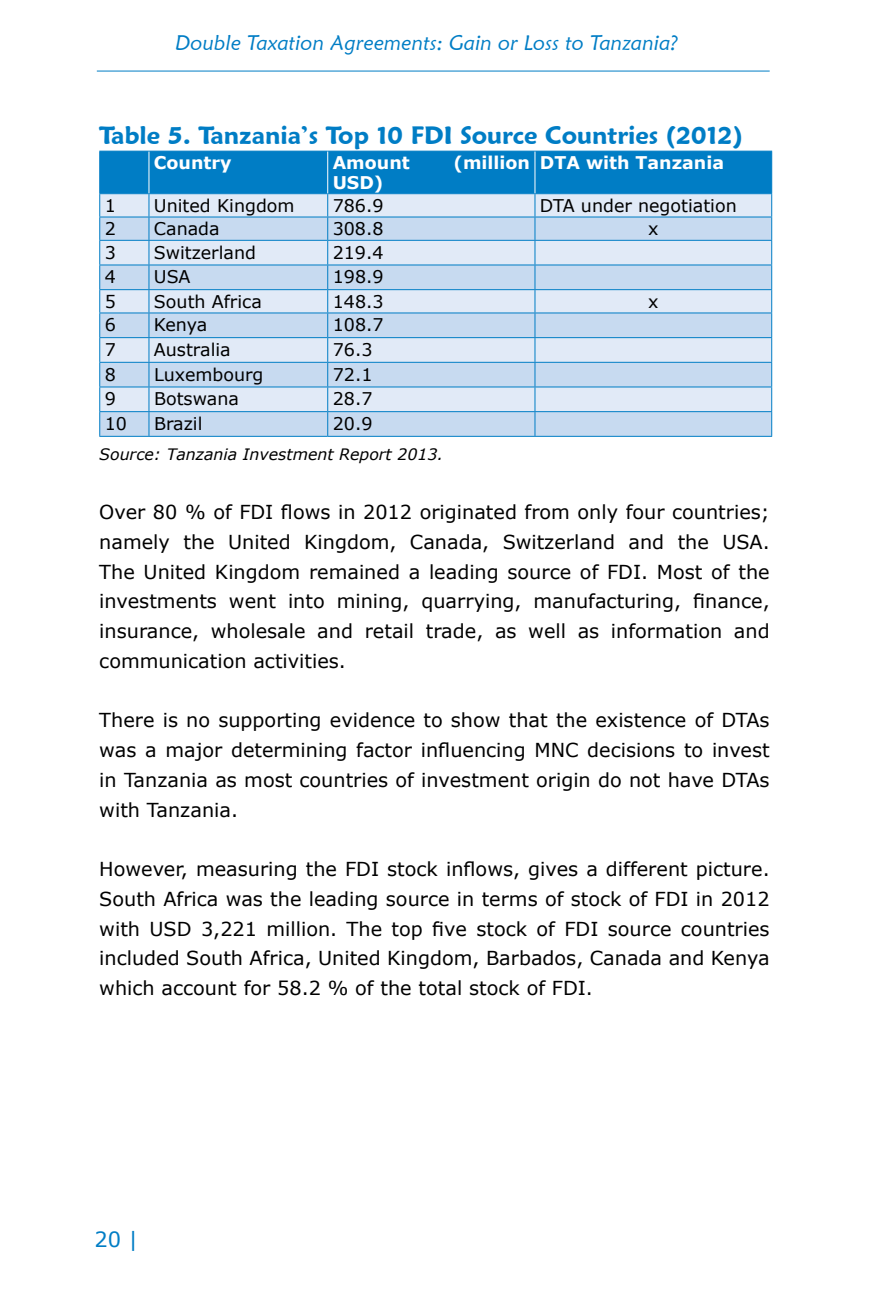
<style>
.page{position:relative;width:869px;height:1290px;background:#fff}
.page>*{position:absolute;margin:0;border:0;box-sizing:border-box;transform-origin:0 0}
.t1{font:600 24.5px "Maiandra GD";color:#007dc5}
.t2{font:italic 21px "Maiandra GD";color:#007dc5}
.t3{font:21px "Verdana";color:#007dc5}
.t4{font:19.25px/29.8px "Verdana";color:#000;text-align:justify}
.t5{font:17.5px "Verdana";color:#000}
.t6{font:700 17.5px "Verdana";color:#fff}
.t7{font:italic 15.75px "Verdana";color:#000}
</style>
<div class="page">
<hr style="left:97px;top:71px;width:672px;height:1px;background:#007dc5">
<svg style="left:99px;top:151px;width:673px;height:285px;background:#abceea"></svg>
<hr style="left:99px;top:436px;width:50px;height:1px;background:#007dc5">
<hr style="left:149px;top:436px;width:178px;height:1px;background:#007dc5">
<hr style="left:327px;top:436px;width:207px;height:1px;background:#007dc5">
<hr style="left:534px;top:436px;width:237px;height:1px;background:#007dc5">
<hr style="left:148px;top:152px;width:1px;height:41px;background:#fff">
<hr style="left:327px;top:152px;width:1px;height:41px;background:#fff">
<hr style="left:534px;top:152px;width:1px;height:41px;background:#fff">
<p class="t2" style="left:175px;top:30px;width:504px">Double Taxation Agreements: Gain or Loss to Tanzania?</p>
<p class="t1" style="left:99px;top:120px;width:644px">Table 5. Tanzania’s Top 10 FDI Source Countries (2012)</p>
<p class="t6" style="left:154px;top:151px;width:79px">Country</p>
<p class="t6" style="left:332px;top:151px;width:79px">Amount</p>
<p class="t6" style="left:453px;top:151px;width:78px">(million</p>
<p class="t6" style="left:332px;top:170px;width:52px">USD)</p>
<p class="t6" style="left:539px;top:151px;width:185px">DTA with Tanzania</p>
<p class="t5" style="left:105px;top:195px;width:13px">1</p>
<p class="t5" style="left:154px;top:195px;width:142px">United Kingdom</p>
<p class="t5" style="left:332px;top:195px;width:52px">786.9</p>
<p class="t5" style="left:539px;top:195px;width:198px">DTA under negotiation</p>
<p class="t5" style="left:105px;top:218px;width:13px">2</p>
<p class="t5" style="left:154px;top:218px;width:67px">Canada</p>
<p class="t5" style="left:332px;top:218px;width:52px">308.8</p>
<p class="t5" style="left:648px;top:218px;width:12px">x</p>
<p class="t5" style="left:105px;top:241px;width:13px">3</p>
<p class="t5" style="left:154px;top:241px;width:104px">Switzerland</p>
<p class="t5" style="left:332px;top:241px;width:52px">219.4</p>
<p class="t5" style="left:105px;top:266px;width:13px">4</p>
<p class="t5" style="left:154px;top:266px;width:38px">USA</p>
<p class="t5" style="left:332px;top:266px;width:52px">198.9</p>
<p class="t5" style="left:105px;top:290px;width:13px">5</p>
<p class="t5" style="left:154px;top:290px;width:109px">South Africa</p>
<p class="t5" style="left:332px;top:290px;width:52px">148.3</p>
<p class="t5" style="left:648px;top:290px;width:12px">x</p>
<p class="t5" style="left:105px;top:314px;width:13px">6</p>
<p class="t5" style="left:154px;top:314px;width:55px">Kenya</p>
<p class="t5" style="left:332px;top:314px;width:52px">108.7</p>
<p class="t5" style="left:105px;top:338px;width:13px">7</p>
<p class="t5" style="left:154px;top:338px;width:78px">Australia</p>
<p class="t5" style="left:332px;top:338px;width:41px">76.3</p>
<p class="t5" style="left:105px;top:363px;width:13px">8</p>
<p class="t5" style="left:154px;top:363px;width:111px">Luxembourg</p>
<p class="t5" style="left:332px;top:363px;width:41px">72.1</p>
<p class="t5" style="left:105px;top:388px;width:13px">9</p>
<p class="t5" style="left:154px;top:388px;width:86px">Botswana</p>
<p class="t5" style="left:332px;top:388px;width:41px">28.7</p>
<p class="t5" style="left:105px;top:413px;width:24px">10</p>
<p class="t5" style="left:154px;top:413px;width:50px">Brazil</p>
<p class="t5" style="left:332px;top:413px;width:41px">20.9</p>
<p class="t7" style="left:99px;top:443px;width:345px">Source: Tanzania Investment Report 2013.</p>
<p class="t4" style="left:99px;top:496px;width:671px">Over 80 % of FDI flows in 2012 originated from only four countries; namely the United Kingdom, Canada, Switzerland and the USA.<br>The United Kingdom remained a leading source of FDI. Most of the investments went into mining, quarrying, manufacturing, finance, insurance, wholesale and retail trade, as well as information and communication activities.</p>
<p class="t4" style="left:99px;top:705px;width:671px">There is no supporting evidence to show that the existence of DTAs was a major determining factor influencing MNC decisions to invest in Tanzania as most countries of investment origin do not have DTAs with Tanzania.</p>
<p class="t4" style="left:99px;top:853px;width:671px">However, measuring the FDI stock inflows, gives a different picture.<br>South Africa was the leading source in terms of stock of FDI in 2012 with USD 3,221 million. The top five stock of FDI source countries included South Africa, United Kingdom, Barbados, Canada and Kenya which account for 58.2 % of the total stock of FDI.</p>
<p class="t3" style="left:94px;top:1225px;width:45px">20 |</p>
</div>
